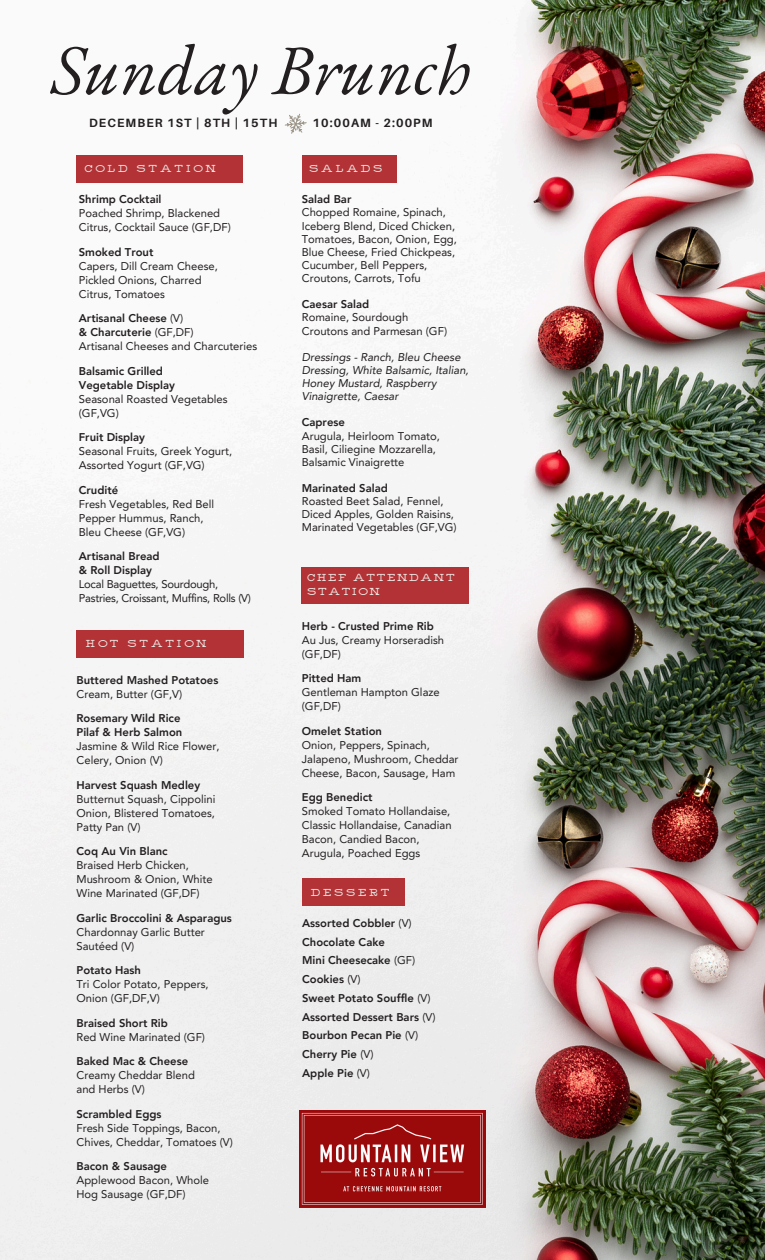
<style>
.page{position:relative;width:765px;height:1260px;background:#fff}
.page>*{position:absolute;margin:0;border:0;box-sizing:border-box;transform-origin:0 0}
.t1{font:italic 71.12px "EB Garamond";color:#231f20}
.t2{font:15px "Carlson Slab";letter-spacing:.195em;color:#ebe9e5}
.t3{font:15px/14px "Carlson Slab";letter-spacing:.12em;color:#ebe9e5}
.t4{font:700 12px "Aileron";letter-spacing:.09em;color:#231f20}
.t5{font:11.25px/14px "Avenir LT Pro";color:#231f20}
.t6{font:800 11.25px "Avenir LT Pro";color:#231f20}
.t7{font:italic 11.25px/13.1px "Avenir LT Pro";color:#231f20}
.t8{font:11.25px "Avenir LT Pro";letter-spacing:-.025em;color:#231f20}
.s1{font-weight:400}
.s2{font-weight:800}
</style>
<div class="page">
<img style="left:0;top:0;width:765px;height:1260px">
<div style="left:302px;top:567px;width:167px;height:36px;background:#b33236"></div>
<div style="left:302px;top:879px;width:103px;height:27px;background:#b33236"></div>
<div style="left:76px;top:630px;width:168px;height:28px;background:#b33236"></div>
<div style="left:76px;top:155px;width:167px;height:27px;background:#b33236"></div>
<div style="left:302px;top:155px;width:94px;height:27px;background:#b33236"></div>
<img style="left:299px;top:1111px;width:186px;height:96px">
<svg style="left:282px;top:110px;width:27px;height:28px"></svg>
<p class="t1" style="left:51px;top:22px;width:421px">Sunday Brunch</p>
<p class="t4" style="left:89px;top:115px;width:190px">DECEMBER 1ST | 8TH | 15TH</p>
<p class="t4" style="left:313px;top:115px;width:121px">10:00AM - 2:00PM</p>
<p class="t2" style="left:84px;top:160px;width:133px">COLD STATION</p>
<p class="t6" style="left:79px;top:195px;width:84px">Shrimp Cocktail</p>
<p class="t5" style="left:79px;top:207px;width:143px">Poached Shrimp, Blackened</p>
<p class="t5" style="left:79px;top:221px;width:153px">Citrus, Cocktail Sauce (GF,DF)</p>
<p class="t6" style="left:79px;top:247px;width:76px">Smoked Trout</p>
<p class="t5" style="left:79px;top:260px;width:141px">Capers, Dill Cream Cheese,</p>
<p class="t5" style="left:79px;top:274px;width:124px">Pickled Onions, Charred</p>
<p class="t5" style="left:79px;top:288px;width:88px">Citrus, Tomatoes</p>
<p class="t6" style="left:79px;top:314px;width:106px">Artisanal Cheese <span class="s1">(V)</span></p>
<p class="t6" style="left:79px;top:328px;width:116px">&amp; Charcuterie <span class="s1">(GF,DF)</span></p>
<p class="t5" style="left:79px;top:340px;width:180px">Artisanal Cheeses and Charcuteries</p>
<p class="t6" style="left:79px;top:366px;width:86px">Balsamic Grilled</p>
<p class="t6" style="left:79px;top:380px;width:98px">Vegetable Display</p>
<p class="t5" style="left:79px;top:393px;width:150px">Seasonal Roasted Vegetables (GF,VG)</p>
<p class="t6" style="left:79px;top:433px;width:68px">Fruit Display</p>
<p class="t5" style="left:79px;top:445px;width:155px">Seasonal Fruits, Greek Yogurt,<br>Assorted Yogurt (GF,VG)</p>
<p class="t6" style="left:79px;top:485px;width:41px">Crudité</p>
<p class="t5" style="left:79px;top:498px;width:137px">Fresh Vegetables, Red Bell</p>
<p class="t5" style="left:79px;top:512px;width:126px">Pepper Hummus, Ranch,</p>
<p class="t5" style="left:79px;top:526px;width:108px">Bleu Cheese (GF,VG)</p>
<p class="t6" style="left:79px;top:552px;width:82px">Artisanal Bread</p>
<p class="t6" style="left:79px;top:566px;width:75px">&amp; Roll Display</p>
<h2 class="t8" style="left:79px;top:580px;width:141px">Local Baguettes, Sourdough,</h2>
<h2 class="t8" style="left:79px;top:594px;width:174px">Pastries, Croissant, Muffins, Rolls (V)</h2>
<p class="t2" style="left:86px;top:636px;width:122px">HOT STATION</p>
<p class="t6" style="left:76px;top:675px;width:143px">Buttered Mashed Potatoes</p>
<p class="t5" style="left:76px;top:688px;width:107px">Cream, Butter (GF,V)</p>
<p class="t6" style="left:76px;top:714px;width:105px">Rosemary Wild Rice</p>
<p class="t6" style="left:76px;top:728px;width:107px">Pilaf &amp; Herb Salmon</p>
<p class="t5" style="left:76px;top:740px;width:145px">Jasmine &amp; Wild Rice Flower,</p>
<p class="t5" style="left:76px;top:754px;width:88px">Celery, Onion (V)</p>
<p class="t6" style="left:76px;top:780px;width:125px">Harvest Squash Medley</p>
<p class="t5" style="left:76px;top:793px;width:141px">Butternut Squash, Cippolini<br>Onion, Blistered Tomatoes,</p>
<p class="t5" style="left:76px;top:821px;width:66px">Patty Pan (V)</p>
<p class="t6" style="left:76px;top:847px;width:93px">Coq Au Vin Blanc</p>
<p class="t5" style="left:76px;top:859px;width:138px">Braised Herb Chicken,<br>Mushroom &amp; Onion, White</p>
<p class="t5" style="left:76px;top:888px;width:125px">Wine Marinated (GF,DF)</p>
<p class="t5" style="left:76px;top:912px;width:157px"><span class="s2">Garlic Broccolini &amp; Asparagus<br></span>Chardonnay Garlic Butter<br>Sautéed (V)</p>
<p class="t6" style="left:76px;top:966px;width:66px">Potato Hash</p>
<p class="t5" style="left:76px;top:978px;width:134px">Tri Color Potato, Peppers,</p>
<p class="t5" style="left:76px;top:993px;width:85px">Onion (GF,DF,V)</p>
<p class="t6" style="left:76px;top:1018px;width:93px">Braised Short Rib</p>
<p class="t5" style="left:76px;top:1031px;width:130px">Red Wine Marinated (GF)</p>
<p class="t6" style="left:76px;top:1057px;width:113px">Baked Mac &amp; Cheese</p>
<p class="t5" style="left:76px;top:1069px;width:120px">Creamy Cheddar Blend</p>
<p class="t5" style="left:76px;top:1083px;width:70px">and Herbs (V)</p>
<p class="t6" style="left:76px;top:1109px;width:87px">Scrambled Eggs</p>
<p class="t5" style="left:76px;top:1122px;width:158px">Fresh Side Toppings, Bacon,<br>Chives, Cheddar, Tomatoes (V)</p>
<p class="t6" style="left:76px;top:1162px;width:92px">Bacon &amp; Sausage</p>
<p class="t5" style="left:76px;top:1174px;width:134px">Applewood Bacon, Whole</p>
<p class="t5" style="left:76px;top:1188px;width:111px">Hog Sausage (GF,DF)</p>
<p class="t2" style="left:309px;top:160px;width:75px">SALADS</p>
<p class="t6" style="left:302px;top:195px;width:51px">Salad Bar</p>
<p class="t5" style="left:302px;top:207px;width:157px;line-height:13.1px">Chopped Romaine, Spinach,<br>Iceberg Blend, Diced Chicken,<br>Tomatoes, Bacon, Onion, Egg,<br>Blue Cheese, Fried Chickpeas,<br>Cucumber, Bell Peppers,<br>Croutons, Carrots, Tofu</p>
<p class="t6" style="left:302px;top:300px;width:69px">Caesar Salad</p>
<p class="t5" style="left:302px;top:312px;width:108px">Romaine, Sourdough</p>
<p class="t5" style="left:302px;top:325px;width:147px">Croutons and Parmesan (GF)</p>
<p class="t7" style="left:302px;top:351px;width:168px">Dressings - Ranch, Bleu Cheese<br>Dressing, White Balsamic, Italian,<br>Honey Mustard, Raspberry<br>Vinaigrette, Caesar</p>
<h2 class="t6" style="left:302px;top:418px;width:45px">Caprese</h2>
<p class="t5" style="left:302px;top:430px;width:140px">Arugula, Heirloom Tomato,</p>
<p class="t5" style="left:302px;top:443px;width:136px;line-height:13.1px">Basil, Ciliegine Mozzarella,<br>Balsamic Vinaigrette</p>
<p class="t6" style="left:302px;top:484px;width:88px">Marinated Salad</p>
<p class="t5" style="left:302px;top:496px;width:156px;line-height:13.1px">Roasted Beet Salad, Fennel,<br>Diced Apples, Golden Raisins,<br>Marinated Vegetables (GF,VG)</p>
<p class="t3" style="left:307px;top:570px;width:149px">CHEF ATTENDANT<br>STATION</p>
<p class="t6" style="left:302px;top:621px;width:134px">Herb - Crusted Prime Rib</p>
<h1 class="t5" style="left:302px;top:634px;width:144px">Au Jus, Creamy Horseradish (GF,DF)</h1>
<p class="t6" style="left:302px;top:674px;width:61px">Pitted Ham</p>
<h3 class="t5" style="left:302px;top:686px;width:139px">Gentleman Hampton Glaze (GF,DF)</h3>
<h2 class="t6" style="left:302px;top:726px;width:82px">Omelet Station</h2>
<h2 class="t5" style="left:302px;top:739px;width:158px">Onion, Peppers, Spinach,<br>Jalapeno, Mushroom, Cheddar<br>Cheese, Bacon, Sausage, Ham</h2>
<p class="t6" style="left:302px;top:793px;width:72px">Egg Benedict</p>
<p class="t5" style="left:302px;top:805px;width:151px">Smoked Tomato Hollandaise,<br>Classic Hollandaise, Canadian<br>Bacon, Candied Bacon,<br>Arugula, Poached Eggs</p>
<p class="t2" style="left:311px;top:884px;width:80px">DESSERT</p>
<p class="t6" style="left:302px;top:918px;width:111px">Assorted Cobbler <span class="s1">(V)</span></p>
<p class="t6" style="left:302px;top:937px;width:84px">Chocolate Cake</p>
<p class="t6" style="left:302px;top:956px;width:115px">Mini Cheesecake <span class="s1">(GF)</span></p>
<p class="t6" style="left:302px;top:975px;width:60px">Cookies <span class="s1">(V)</span></p>
<p class="t6" style="left:302px;top:993px;width:130px">Sweet Potato Souffle <span class="s1">(V)</span></p>
<p class="t6" style="left:302px;top:1012px;width:135px">Assorted Dessert Bars <span class="s1">(V)</span></p>
<p class="t6" style="left:302px;top:1031px;width:118px">Bourbon Pecan Pie <span class="s1">(V)</span></p>
<p class="t6" style="left:302px;top:1050px;width:73px">Cherry Pie <span class="s1">(V)</span></p>
<p class="t6" style="left:302px;top:1068px;width:69px">Apple Pie <span class="s1">(V)</span></p>
</div>
